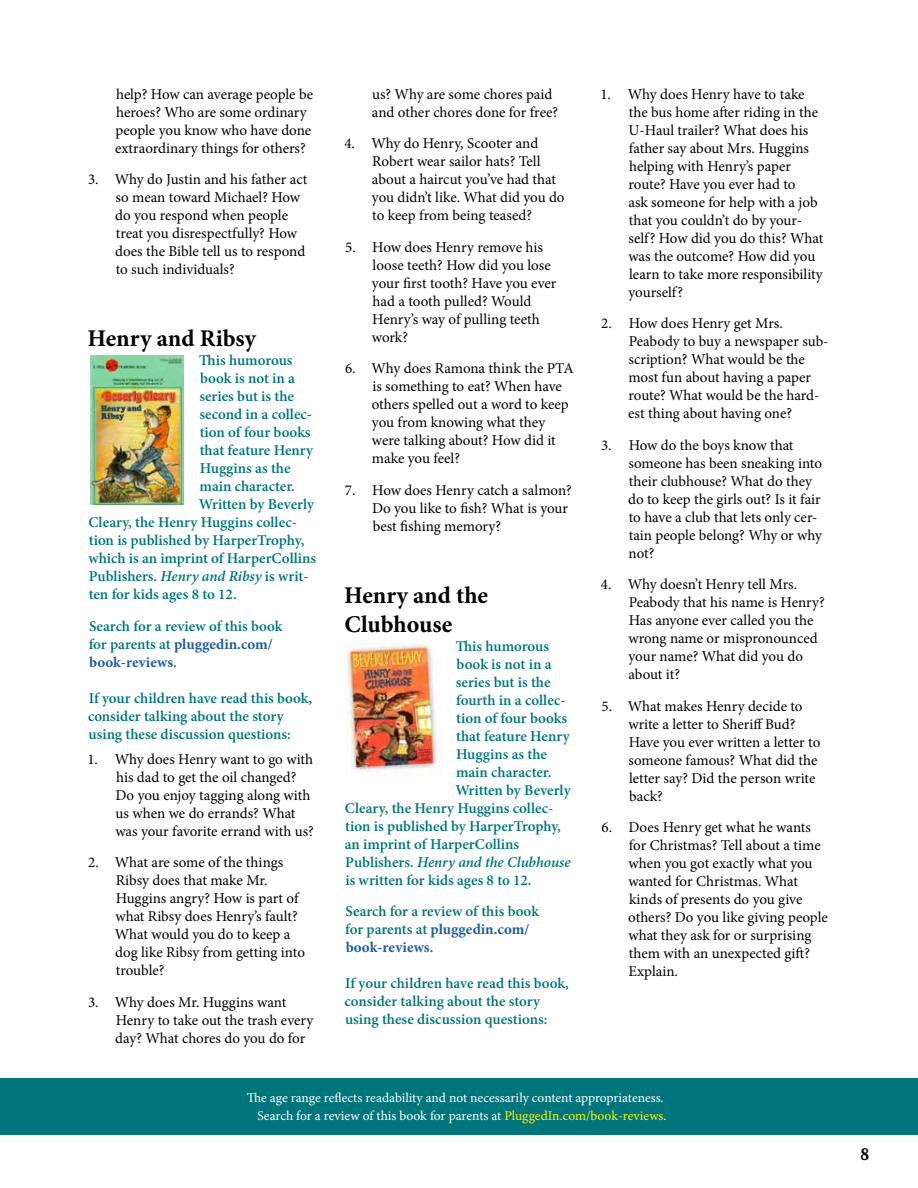
<style>
.page{position:relative;width:918px;height:1188px;background:#fff}
.page>*{position:absolute;margin:0;border:0;box-sizing:border-box;transform-origin:0 0}
.t1{font:700 24px/28.8px "Minion Pro";color:#000}
.t2{font:700 20.25px "Atma Serif OT";color:#000}
.t3{font:15px/18px "Minion Pro";letter-spacing:-.005em;color:#000}
.t4{font:600 15px/18px "Minion Pro";color:#00767c}
.t5{font:italic 600 15px "Minion Pro";letter-spacing:-.005em;color:#00767c}
.t6{font:13.5px/18.3px "Minion Pro";letter-spacing:-.005em;color:#fff;text-align:right}
.s1{font-style:italic}
.s2{font-weight:700;color:#215e9e}
.s3{font-style:normal}
.s4{color:#fff200}
</style>
<div class="page">
<div style="left:0;top:1078px;width:918px;height:56px;background:#00767c"></div>
<img style="left:91px;top:356px;width:93px;height:149px">
<img style="left:345px;top:641px;width:98px;height:136px">
<p class="t3" style="left:115px;top:85px;width:199px">help? How can average people be heroes? Who are some ordinary people you know who have done extraordinary things for others?</p>
<p class="t3" style="left:115px;top:170px;width:194px;text-indent:-27px">3. Why do Justin and his father act so mean toward Michael? How do you respond when people treat you disrespectfully? How does the Bible tell us to respond to such individuals?</p>
<h1 class="t1" style="left:88px;top:324px;width:170px">Henry and Ribsy</h1>
<p class="t4" style="left:199px;top:352px;width:95px">This humorous</p>
<p class="t4" style="left:200px;top:370px;width:96px">book is not in a</p>
<p class="t4" style="left:199px;top:388px;width:96px">series but is the</p>
<p class="t4" style="left:199px;top:406px;width:114px">second in a collec-</p>
<p class="t4" style="left:200px;top:424px;width:112px">tion of four books</p>
<p class="t4" style="left:200px;top:442px;width:115px">that feature Henry</p>
<p class="t4" style="left:200px;top:460px;width:92px">Huggins as the</p>
<p class="t4" style="left:200px;top:478px;width:97px">main character.</p>
<p class="t4" style="left:199px;top:496px;width:117px">Written by Beverly</p>
<p class="t4" style="left:88px;top:514px;width:210px">Cleary, the Henry Huggins collec-</p>
<p class="t4" style="left:89px;top:532px;width:217px">tion is published by HarperTrophy,</p>
<p class="t4" style="left:88px;top:550px;width:229px">which is an imprint of HarperCollins</p>
<p class="t4" style="left:89px;top:568px;width:221px">Publishers. <span class="s1">Henry and Ribsy</span> is writ-</p>
<p class="t4" style="left:89px;top:586px;width:149px">ten for kids ages 8 to 12.</p>
<p class="t4" style="left:89px;top:617px;width:195px">Search for a review of this book for parents at <span class="s2">pluggedin.com/ book-reviews</span>.</p>
<p class="t4" style="left:88px;top:689px;width:226px">If your children have read this book, consider talking about the story using these discussion questions:</p>
<p class="t3" style="left:115px;top:750px;width:200px;text-indent:-28px">1. Why does Henry want to go with his dad to get the oil changed?<br>Do you enjoy tagging along with us when we do errands? What was your favorite errand with us?</p>
<p class="t3" style="left:115px;top:853px;width:192px;text-indent:-27px">2. What are some of the things<br>Ribsy does that make Mr.<br>Huggins angry? How is part of what Ribsy does Henry’s fault?<br>What would you do to keep a dog like Ribsy from getting into trouble?</p>
<p class="t3" style="left:115px;top:993px;width:200px;text-indent:-27px">3. Why does Mr. Huggins want<br>Henry to take out the trash every day? What chores do you do for</p>
<p class="t3" style="left:372px;top:85px;width:188px">us? Why are some chores paid and other chores done for free?</p>
<p class="t3" style="left:372px;top:134px;width:194px;text-indent:-28px">4. Why do Henry, Scooter and<br>Robert wear sailor hats? Tell about a haircut you’ve had that you didn’t like. What did you do to keep from being teased?</p>
<p class="t3" style="left:372px;top:238px;width:186px;text-indent:-27px">5. How does Henry remove his loose teeth? How did you lose your first tooth? Have you ever had a tooth pulled? Would<br>Henry’s way of pulling teeth work?</p>
<p class="t3" style="left:372px;top:359px;width:204px;text-indent:-27px">6. Why does Ramona think the PTA is something to eat? When have others spelled out a word to keep you from knowing what they were talking about? How did it make you feel?</p>
<p class="t3" style="left:372px;top:481px;width:201px;text-indent:-27px">7. How does Henry catch a salmon?<br>Do you like to fish? What is your best fishing memory?</p>
<h1 class="t1" style="left:344px;top:580px;width:145px">Henry and the<br>Clubhouse</h1>
<p class="t4" style="left:456px;top:637px;width:95px">This humorous</p>
<p class="t4" style="left:457px;top:655px;width:96px">book is not in a</p>
<p class="t4" style="left:456px;top:673px;width:96px">series but is the</p>
<p class="t4" style="left:456px;top:691px;width:111px">fourth in a collec-</p>
<p class="t4" style="left:456px;top:709px;width:112px">tion of four books</p>
<p class="t4" style="left:456px;top:727px;width:115px">that feature Henry</p>
<p class="t4" style="left:456px;top:745px;width:92px">Huggins as the</p>
<p class="t4" style="left:456px;top:763px;width:97px">main character.</p>
<p class="t4" style="left:455px;top:781px;width:117px">Written by Beverly</p>
<p class="t4" style="left:345px;top:799px;width:210px">Cleary, the Henry Huggins collec-</p>
<p class="t4" style="left:345px;top:817px;width:217px">tion is published by HarperTrophy,</p>
<p class="t4" style="left:345px;top:835px;width:176px">an imprint of HarperCollins</p>
<p class="t5" style="left:345px;top:851px;width:227px"><span class="s3">Publishers.</span> Henry and the Clubhouse</p>
<p class="t4" style="left:345px;top:871px;width:188px">is written for kids ages 8 to 12.</p>
<p class="t4" style="left:345px;top:902px;width:195px">Search for a review of this book for parents at <span class="s2">pluggedin.com/ book-reviews</span>.</p>
<p class="t4" style="left:345px;top:974px;width:226px">If your children have read this book, consider talking about the story using these discussion questions:</p>
<p class="t3" style="left:628px;top:85px;width:197px;text-indent:-28px">1. Why does Henry have to take the bus home after riding in the<br>U-Haul trailer? What does his father say about Mrs. Huggins helping with Henry’s paper route? Have you ever had to<br>ask someone for help with a job that you couldn’t do by your&shy;self? How did you do this? What was the outcome? How did you learn to take more responsibility yourself?</p>
<p class="t3" style="left:628px;top:314px;width:202px;text-indent:-27px">2. How does Henry get Mrs.<br>Peabody to buy a newspaper sub&shy;scription? What would be the most fun about having a paper route? What would be the hard&shy;est thing about having one?</p>
<p class="t3" style="left:628px;top:436px;width:195px;text-indent:-27px">3. How do the boys know that someone has been sneaking into their clubhouse? What do they do to keep the girls out? Is it fair to have a club that lets only cer&shy;tain people belong? Why or why not?</p>
<p class="t3" style="left:628px;top:575px;width:198px;text-indent:-27px">4. Why doesn’t Henry tell Mrs.<br>Peabody that his name is Henry?<br>Has anyone ever called you the wrong name or mispronounced your name? What did you do about it?</p>
<p class="t3" style="left:628px;top:697px;width:194px;text-indent:-27px">5. What makes Henry decide to write a letter to Sheriff Bud?<br>Have you ever written a letter to someone famous? What did the letter say? Did the person write back?</p>
<p class="t3" style="left:628px;top:818px;width:201px;text-indent:-27px">6. Does Henry get what he wants for Christmas? Tell about a time when you got exactly what you wanted for Christmas. What kinds of presents do you give others? Do you like giving people what they ask for or surprising them with an unexpected gift?<br>Explain.</p>
<p class="t6" style="left:247px;top:1088px;width:420px">The age range reflects readability and not necessarily content appropriateness.<br>Search for a review of this book for parents at <span class="s4">PluggedIn.com/book-reviews</span>.</p>
<h2 class="t2" style="left:860px;top:1142px;width:12px">8</h2>
</div>
